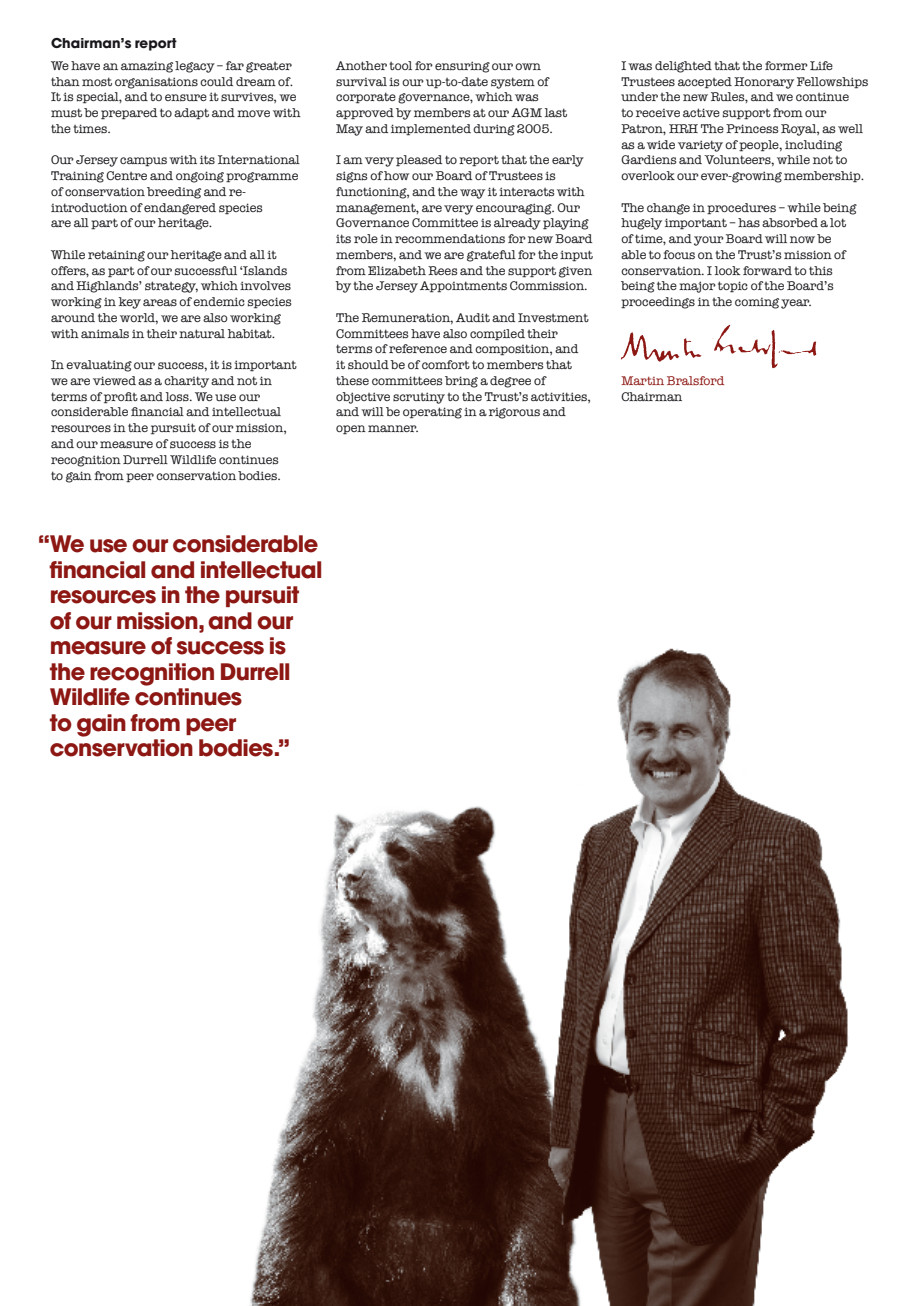
<style>
.page{position:relative;width:915px;height:1306px;background:#fff}
.page>*{position:absolute;margin:0;border:0;box-sizing:border-box;transform-origin:0 0}
.t1{font:700 22.5px/25.5px "Avant Garde";letter-spacing:-.03em;color:#8c1713}
.t2{font:700 13.5px "Avant Garde";color:#1a171c}
.t3{font:12.75px/15.8px "American Typewriter";color:#1a171c}
.t4{font:12.75px "American Typewriter";color:#8c1713}
</style>
<div class="page">
<img style="left:250px;top:648px;width:599px;height:657px">
<img style="left:621px;top:324px;width:196px;height:45px">
<p class="t2" style="left:51px;top:34px;width:127px">Chairman’s report</p>
<p class="t3" style="left:51px;top:58px;width:251px">We have an amazing legacy – far greater than most organisations could dream of.<br>It is special, and to ensure it survives, we must be prepared to adapt and move with the times.</p>
<p class="t3" style="left:51px;top:152px;width:250px">Our Jersey campus with its International Training Centre and ongoing programme of conservation breeding and re&shy;introduction of endangered species<br>are all part of our heritage.</p>
<p class="t3" style="left:51px;top:247px;width:242px">While retaining our heritage and all it offers, as part of our successful ‘Islands and Highlands’ strategy, which involves working in key areas of endemic species around the world, we are also working with animals in their natural habitat.</p>
<p class="t3" style="left:51px;top:357px;width:247px">In evaluating our success, it is important we are viewed as a charity and not in terms of profit and loss. We use our considerable financial and intellectual resources in the pursuit of our mission, and our measure of success is the recognition Durrell Wildlife continues<br>to gain from peer conservation bodies.</p>
<p class="t3" style="left:336px;top:58px;width:232px">Another tool for ensuring our own survival is our up-to-date system of corporate governance, which was approved by members at our AGM last May and implemented during 2005.</p>
<p class="t3" style="left:336px;top:152px;width:258px">I am very pleased to report that the early signs of how our Board of Trustees is functioning, and the way it interacts with management, are very encouraging. Our Governance Committee is already playing its role in recommendations for new Board members, and we are grateful for the input from Elizabeth Rees and the support given by the Jersey Appointments Commission.</p>
<p class="t3" style="left:336px;top:310px;width:256px">The Remuneration, Audit and Investment Committees have also compiled their terms of reference and composition, and<br>it should be of comfort to members that these committees bring a degree of objective scrutiny to the Trust’s activities, and will be operating in a rigorous and open manner.</p>
<h1 class="t1" style="left:50px;top:531px;width:274px;text-indent:-12px">“We use our considerable financial and intellectual resources in the pursuit of our mission, and our measure of success is the recognition Durrell<br>Wildlife continues<br>to gain from peer conservation bodies.”</h1>
<p class="t3" style="left:621px;top:58px;width:248px">I was delighted that the former Life Trustees accepted Honorary Fellowships under the new Rules, and we continue<br>to receive active support from our Patron, HRH The Princess Royal, as well as a wide variety of people, including Gardiens and Volunteers, while not to overlook our ever-growing membership.</p>
<p class="t3" style="left:621px;top:199px;width:236px">The change in procedures – while being hugely important – has absorbed a lot of time, and your Board will now be able to focus on the Trust’s mission of conservation. I look forward to this being the major topic of the Board’s proceedings in the coming year.</p>
<p class="t4" style="left:621px;top:373px;width:104px">Martin Bralsford</p>
<p class="t3" style="left:621px;top:388px;width:62px">Chairman</p>
</div>
